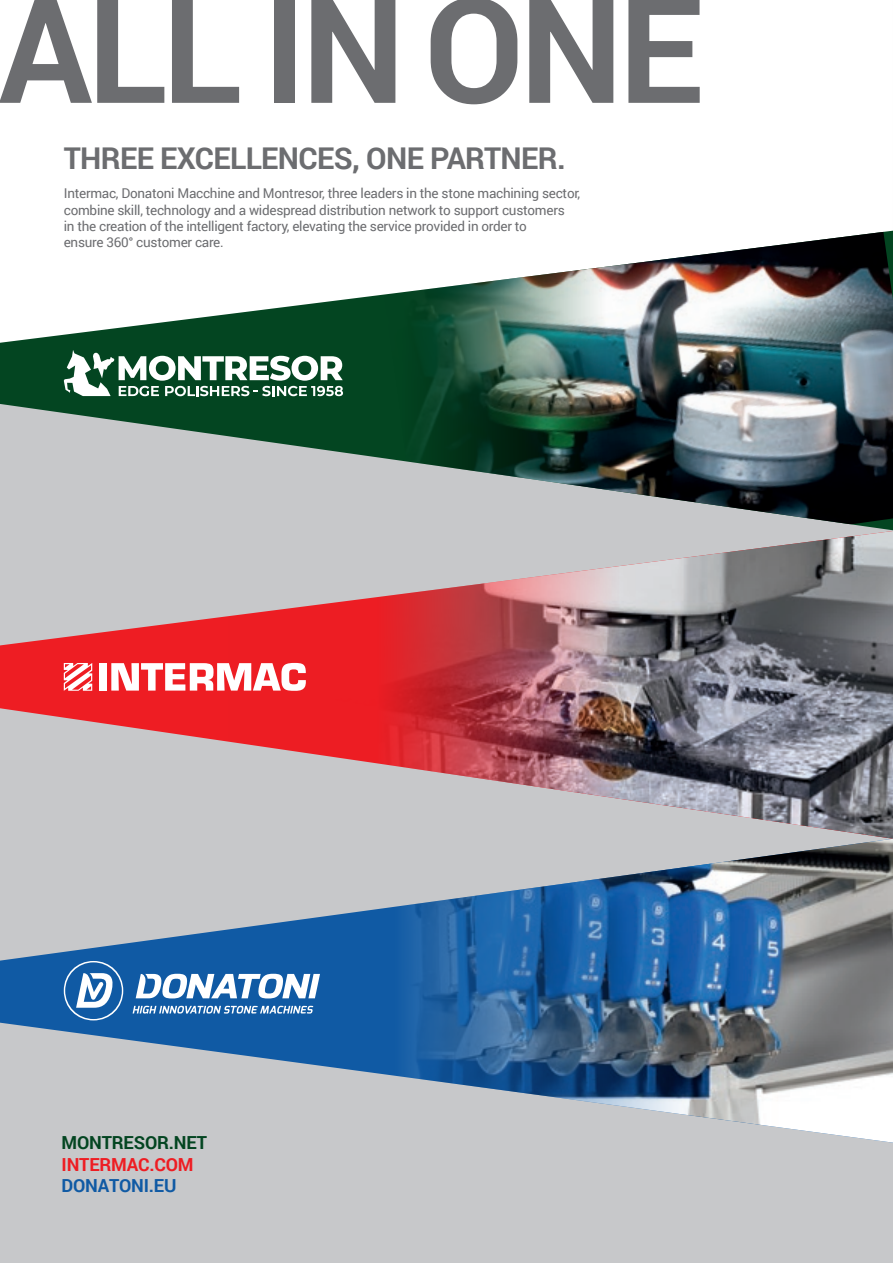
<style>
.page{position:relative;width:893px;height:1263px;background:#fff}
.page>*{position:absolute;margin:0;border:0;box-sizing:border-box;transform-origin:0 0}
.t1{font:700 146.25px "Roboto";letter-spacing:-.03em;color:#6c6d70}
.t2{font:700 30px "Roboto";letter-spacing:-.02em;color:#6c6d70}
.t3{font:700 18px "Roboto";letter-spacing:-.01em;color:#034521}
.t4{font:700 18px "Roboto";letter-spacing:-.01em;color:#ee1d23}
.t5{font:700 18px "Roboto";letter-spacing:-.01em;color:#105aa4}
.t6{font:13.5px/16.2px "Roboto";letter-spacing:-.02em;color:#6c6d70}
</style>
<div class="page">
<div style="left:0;top:391px;width:893px;height:872px;background:#c7c8ca"></div>
<svg style="left:0;top:616px;width:228px;height:126px;fill:#ee1d23"></svg>
<img style="left:228px;top:531px;width:665px;height:308px">
<svg style="left:0;top:943px;width:130px;height:98px;fill:#105aa4"></svg>
<img style="left:130px;top:839px;width:763px;height:304px">
<svg style="left:0;top:295px;width:377px;height:163px;fill:#034521"></svg>
<img style="left:377px;top:231px;width:516px;height:299px">
<svg style="left:64px;top:350px;width:279px;height:46px"></svg>
<svg style="left:64px;top:663px;width:28px;height:28px"></svg>
<div style="left:99px;top:663px;width:8px;height:28px;background:#fff"></div>
<svg style="left:111px;top:663px;width:195px;height:28px;background:#f8aaac"></svg>
<svg style="left:64px;top:961px;width:59px;height:59px;background:#558abe"></svg>
<svg style="left:136px;top:974px;width:184px;height:24px;background:#9dbbd9"></svg>
<svg style="left:133px;top:1006px;width:180px;height:8px"></svg>
<p class="t1" style="left:-2px;top:-52px;width:706px">ALL IN ONE</p>
<p class="t2" style="left:64px;top:138px;width:504px">THREE EXCELLENCES, ONE PARTNER.</p>
<p class="t6" style="left:64px;top:185px;width:518px">Intermac, Donatoni Macchine and Montresor, three leaders in the stone machining sector, combine skill, technology and a widespread distribution network to support customers<br>in the creation of the intelligent factory, elevating the service provided in order to<br>ensure 360° customer care.</p>
<p class="t3" style="left:62px;top:1130px;width:147px">MONTRESOR.NET</p>
<p class="t4" style="left:62px;top:1151px;width:134px">INTERMAC.COM</p>
<p class="t5" style="left:62px;top:1173px;width:116px">DONATONI.EU</p>
</div>
